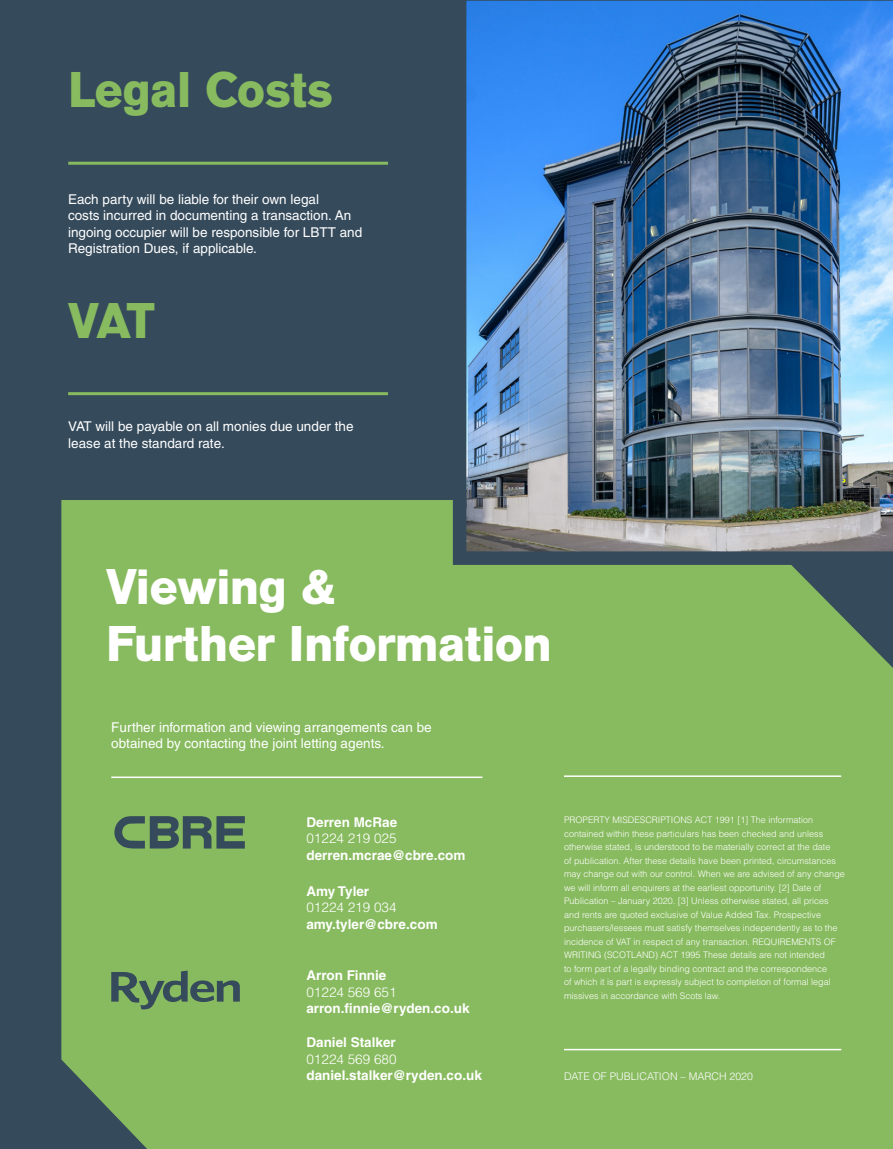
<style>
.page{position:relative;width:893px;height:1149px;background:#fff}
.page>*{position:absolute;margin:0;border:0;box-sizing:border-box;transform-origin:0 0}
.t1{font:700 49.5px/57px "AG Old Face";color:#fff}
.t2{font:700 49.5px "AG Old Face";color:#88bb5f}
.t3{font:13.5px/16.5px "Helvetica LT";color:#fff}
.t4{font:700 13.5px "Helvetica LT";color:#fff}
.t5{font:300 13.5px "Helvetica LT";color:#fff}
.t6{font:300 10.5px "Helvetica LT";color:#fff}
.t7{font:300 9px/13.5px "Helvetica LT";color:#fff}
</style>
<div class="page">
<div style="left:0;top:0;width:893px;height:1148px;background:#354a5b"></div>
<div style="left:61px;top:500px;width:832px;height:648px;background:#88bb5f"></div>
<hr style="left:111px;top:776px;width:371px;height:1px;background:#fff">
<hr style="left:564px;top:775px;width:277px;height:1px;background:#fff">
<hr style="left:564px;top:1048px;width:277px;height:1px;background:#fff">
<img style="left:453px;top:0;width:440px;height:564px">
<svg style="left:111px;top:970px;width:129px;height:39px"></svg>
<hr style="left:68px;top:392px;width:320px;height:3px;background:#88bb5f">
<svg style="left:114px;top:815px;width:131px;height:33px"></svg>
<hr style="left:68px;top:162px;width:320px;height:3px;background:#88bb5f">
<h1 class="t2" style="left:68px;top:60px;width:267px">Legal Costs</h1>
<h2 class="t3" style="left:68px;top:191px;width:296px">Each party will be liable for their own legal<br>costs incurred in documenting a transaction. An ingoing occupier will be responsible for LBTT and Registration Dues, if applicable.</h2>
<h1 class="t2" style="left:68px;top:290px;width:88px">VAT</h1>
<h2 class="t3" style="left:68px;top:418px;width:287px">VAT will be payable on all monies due under the lease at the standard rate.</h2>
<h1 class="t1" style="left:106px;top:558px;width:447px">Viewing &amp;<br>Further Information</h1>
<h2 class="t3" style="left:111px;top:718px;width:322px">Further information and viewing arrangements can be obtained by contacting the joint letting agents.</h2>
<h2 class="t4" style="left:306px;top:813px;width:92px">Derren McRae</h2>
<h2 class="t5" style="left:306px;top:829px;width:92px">01224 219 025</h2>
<h2 class="t4" style="left:306px;top:846px;width:160px">derren.mcrae@cbre.com</h2>
<h2 class="t4" style="left:306px;top:882px;width:64px">Amy Tyler</h2>
<h2 class="t5" style="left:306px;top:898px;width:92px">01224 219 034</h2>
<h2 class="t4" style="left:306px;top:915px;width:133px">amy.tyler@cbre.com</h2>
<h2 class="t4" style="left:306px;top:967px;width:81px">Arron Finnie</h2>
<h2 class="t5" style="left:306px;top:983px;width:92px">01224 569 651</h2>
<h2 class="t4" style="left:306px;top:1000px;width:165px">arron.finnie@ryden.co.uk</h2>
<h2 class="t4" style="left:306px;top:1033px;width:91px">Daniel Stalker</h2>
<h2 class="t5" style="left:306px;top:1049px;width:92px">01224 569 680</h2>
<h2 class="t4" style="left:306px;top:1066px;width:177px">daniel.stalker@ryden.co.uk</h2>
<p class="t7" style="left:564px;top:813px;width:282px">PROPERTY MISDESCRIPTIONS ACT 1991 [1] The information contained within these particulars has been checked and unless otherwise stated, is understood to be materially correct at the date<br>of publication. After these details have been printed, circumstances may change out with our control. When we are advised of any change we will inform all enquirers at the earliest opportunity. [2] Date of Publication – January 2020. [3] Unless otherwise stated, all prices and rents are quoted exclusive of Value Added Tax. Prospective purchasers/lessees must satisfy themselves independently as to the incidence of VAT in respect of any transaction. REQUIREMENTS OF WRITING (SCOTLAND) ACT 1995 These details are not intended<br>to form part of a legally binding contract and the correspondence<br>of which it is part is expressly subject to completion of formal legal missives in accordance with Scots law.</p>
<p class="t6" style="left:564px;top:1069px;width:190px">DATE OF PUBLICATION – MARCH 2020</p>
</div>
